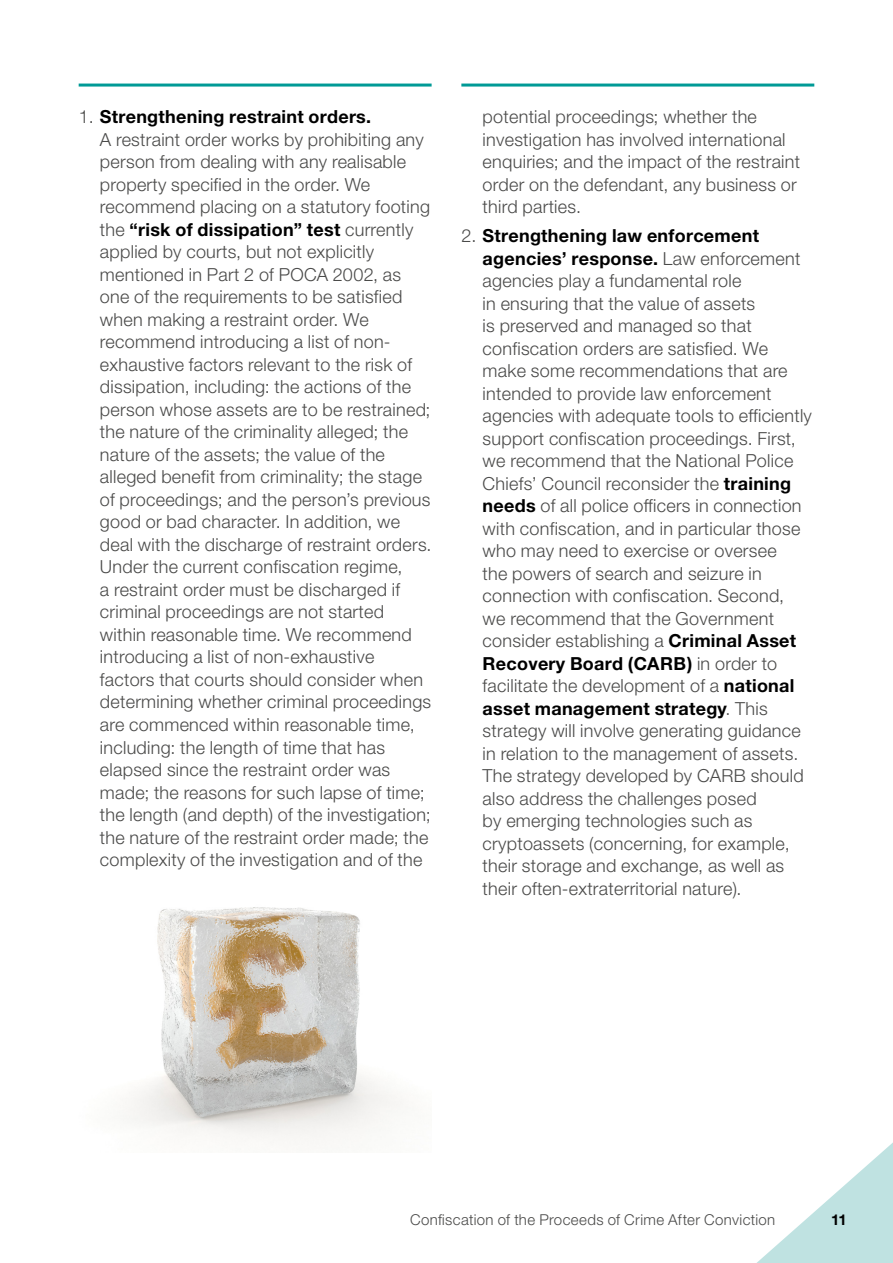
<style>
.page{position:relative;width:893px;height:1263px;background:#fff}
.page>*{position:absolute;margin:0;border:0;box-sizing:border-box;transform-origin:0 0}
.t1{font:300 18px/22.5px "Helvetica Neue LT Pro";letter-spacing:.015em;color:#4a4a49}
.t2{font:300 15px "Helvetica Neue LT Pro";letter-spacing:.025em;color:#4a4a49}
.t3{font:700 15px "Helvetica Neue LT Pro";color:#000}
.s1{font-weight:700;color:#000}
</style>
<div class="page">
<img style="left:123px;top:907px;width:280px;height:238px">
<svg style="left:757px;top:1142px;width:136px;height:121px"></svg>
<hr style="left:79px;top:84px;width:353px;height:3px;background:#009a96">
<hr style="left:461px;top:84px;width:353px;height:3px;background:#009a96">
<p class="t1" style="left:100px;top:105px;width:333px;text-indent:-21px">1. <span class="s1">Strengthening restraint orders.<br></span>A restraint order works by prohibiting any person from dealing with any realisable property specified in the order. We recommend placing on a statutory footing the <span class="s1">“risk of dissipation” test</span> currently applied by courts, but not explicitly mentioned in Part 2 of POCA 2002, as one of the requirements to be satisfied when making a restraint order. We recommend introducing a list of non&shy;exhaustive factors relevant to the risk of dissipation, including: the actions of the person whose assets are to be restrained; the nature of the criminality alleged; the nature of the assets; the value of the alleged benefit from criminality; the stage of proceedings; and the person’s previous good or bad character. In addition, we deal with the discharge of restraint orders.<br>Under the current confiscation regime,<br>a restraint order must be discharged if criminal proceedings are not started within reasonable time. We recommend introducing a list of non-exhaustive factors that courts should consider when determining whether criminal proceedings are commenced within reasonable time, including: the length of time that has elapsed since the restraint order was made; the reasons for such lapse of time; the length (and depth) of the investigation; the nature of the restraint order made; the complexity of the investigation and of the</p>
<p class="t1" style="left:483px;top:105px;width:319px">potential proceedings; whether the investigation has involved international enquiries; and the impact of the restraint order on the defendant, any business or third parties.</p>
<p class="t1" style="left:483px;top:224px;width:331px;text-indent:-21px">2. <span class="s1">Strengthening law enforcement agencies’ response.</span> Law enforcement agencies play a fundamental role<br>in ensuring that the value of assets<br>is preserved and managed so that confiscation orders are satisfied. We make some recommendations that are intended to provide law enforcement agencies with adequate tools to efficiently support confiscation proceedings. First, we recommend that the National Police Chiefs’ Council reconsider the <span class="s1">training needs</span> of all police officers in connection with confiscation, and in particular those who may need to exercise or oversee<br>the powers of search and seizure in connection with confiscation. Second,<br>we recommend that the Government consider establishing a <span class="s1">Criminal Asset Recovery Board (CARB)</span> in order to facilitate the development of a <span class="s1">national asset management strategy</span>. This strategy will involve generating guidance in relation to the management of assets.<br>The strategy developed by CARB should also address the challenges posed<br>by emerging technologies such as cryptoassets (concerning, for example, their storage and exchange, as well as their often-extraterritorial nature).</p>
<p class="t2" style="left:410px;top:1210px;width:367px">Confiscation of the Proceeds of Crime After Conviction</p>
<p class="t3" style="left:831px;top:1210px;width:17px">11</p>
</div>
